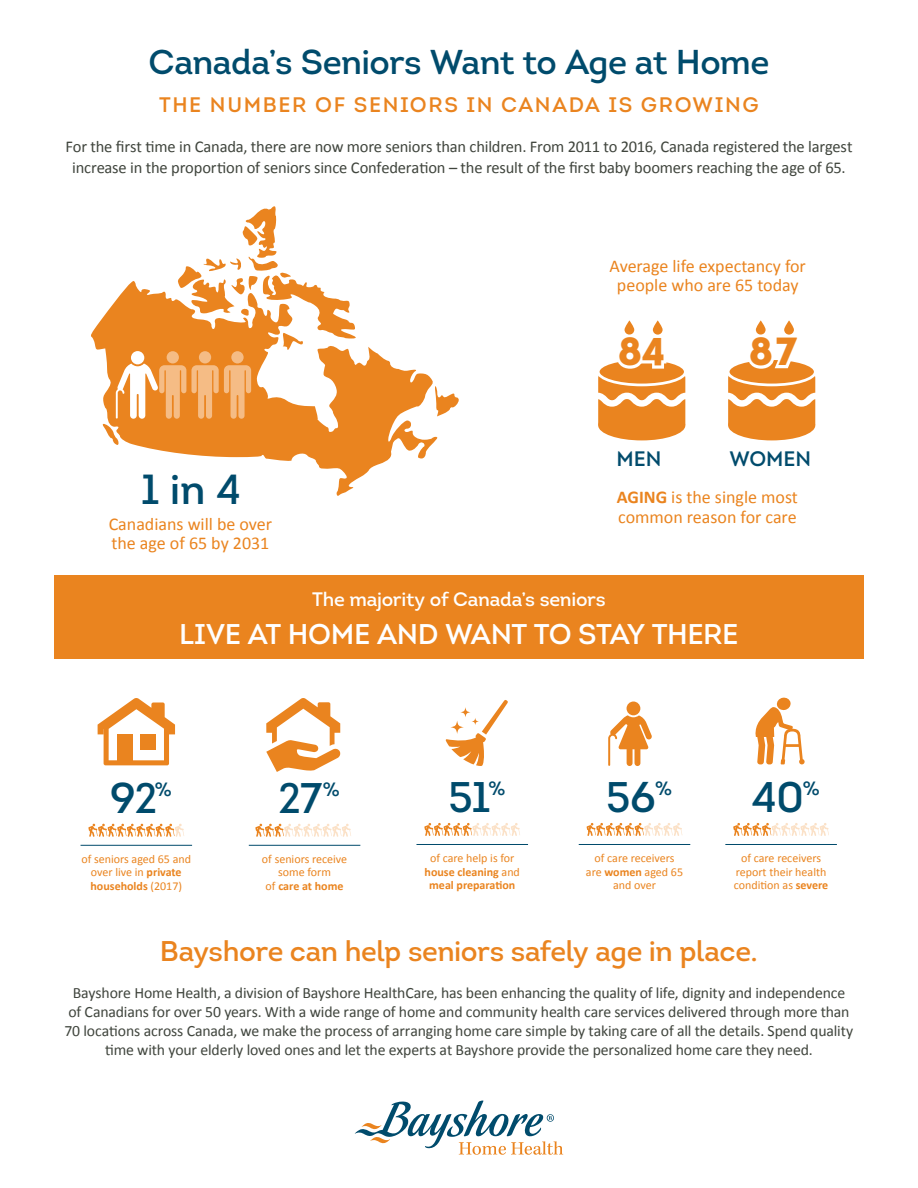
<style>
.page{position:relative;width:918px;height:1188px;background:#fff}
.page>*{position:absolute;margin:0;border:0;box-sizing:border-box;transform-origin:0 0}
.t1{font:42.75px "Intro";letter-spacing:-.02em;color:#004b6c}
.t2{font:42px "Intro";color:#004b6c}
.t3{font:900 39.15px "Intro";color:#ea841f}
.t4{font:34.5px "Intro";letter-spacing:-.02em;color:#004b6c}
.t5{font:28.5px "Intro";letter-spacing:-.015em;color:#ea841f}
.t6{font:28.5px "Intro";letter-spacing:-.015em;color:#fff}
.t7{font:21px "Intro";letter-spacing:.075em;color:#ea841f}
.t8{font:20.85px "Intro";letter-spacing:-.005em;color:#004b6c}
.t9{font:19.5px "Intro";letter-spacing:-.015em;color:#fff}
.t10{font:19.2px "Intro";color:#004b6c}
.Orange_text_bigger{font:18px/19.5px "Calibri";color:#ea841f}
.Small_text_-_orange{font:18px/19.5px "Calibri";color:#ea841f;text-align:center}
.Small_text_-_orange-2{font:16.5px/21px "Calibri";letter-spacing:-.01em;color:#40453d;text-align:center}
.Small_text_-_orange-3{font:15.75px/19.2px "Calibri";letter-spacing:-.01em;color:#40453d;text-align:center}
.Small_text_-_orange-4{font:12px/13.5px "Calibri";color:#ea841f;text-align:center}
.Small_text_-_orange-5{font:700 12px/13.5px "Calibri";color:#ea841f;text-align:center}
.s1{font-weight:700}
.s2{font-weight:400}
</style>
<div class="page">
<svg style="left:608px;top:702px;width:44px;height:64px"></svg>
<svg style="left:755px;top:697px;width:50px;height:67px"></svg>
<svg style="left:91px;top:206px;width:368px;height:290px"></svg>
<svg style="left:116px;top:351px;width:135px;height:68px;background:#f0a862"></svg>
<svg style="left:98px;top:698px;width:77px;height:67px"></svg>
<div style="left:117px;top:734px;width:16px;height:28px;background:#ea841f"></div>
<div style="left:140px;top:734px;width:16px;height:16px;background:#ea841f"></div>
<svg style="left:88px;top:824px;width:96px;height:13px"></svg>
<svg style="left:255px;top:824px;width:96px;height:13px"></svg>
<svg style="left:424px;top:823px;width:96px;height:13px"></svg>
<svg style="left:587px;top:823px;width:95px;height:13px"></svg>
<svg style="left:733px;top:823px;width:96px;height:13px"></svg>
<hr style="left:81px;top:845px;width:111px;height:1px;background:#004b6c">
<hr style="left:416px;top:844px;width:112px;height:1px;background:#004b6c">
<hr style="left:579px;top:844px;width:111px;height:1px;background:#004b6c">
<hr style="left:725px;top:844px;width:112px;height:1px;background:#004b6c">
<hr style="left:249px;top:845px;width:111px;height:1px;background:#004b6c">
<svg style="left:266px;top:698px;width:75px;height:74px"></svg>
<div style="left:598px;top:410px;width:87px;height:30px;background:#ea841f;border-radius:50%"></div>
<div style="left:728px;top:410px;width:87px;height:30px;background:#ea841f;border-radius:50%"></div>
<svg style="left:625px;top:320px;width:9px;height:15px"></svg>
<svg style="left:756px;top:320px;width:10px;height:15px"></svg>
<svg style="left:653px;top:320px;width:10px;height:15px"></svg>
<svg style="left:784px;top:320px;width:10px;height:15px"></svg>
<svg style="left:598px;top:332px;width:87px;height:97px"></svg>
<svg style="left:728px;top:332px;width:87px;height:97px"></svg>
<div style="left:54px;top:575px;width:810px;height:84px;background:#ea841f"></div>
<svg style="left:355px;top:1101px;width:208px;height:54px"></svg>
<svg style="left:446px;top:700px;width:62px;height:66px"></svg>
<svg style="left:460px;top:707px;width:11px;height:10px"></svg>
<svg style="left:450px;top:721px;width:14px;height:13px"></svg>
<svg style="left:472px;top:718px;width:7px;height:7px"></svg>
<p class="t4" style="left:149px;top:40px;width:622px">Canada’s Seniors Want to Age at Home</p>
<p class="t7" style="left:159px;top:92px;width:601px">THE NUMBER OF SENIORS IN CANADA IS GROWING</p>
<p class="Small_text_-_orange-2" style="left:65px;top:136px;width:789px">For the first time in Canada, there are now more seniors than children. From 2011 to 2016, Canada registered the largest increase in the proportion of seniors since Confederation – the result of the first baby boomers reaching the age of 65.</p>
<p class="Small_text_-_orange" style="left:610px;top:256px;width:198px">Average life expectancy for people who are 65 today</p>
<p class="t3" style="left:618px;top:326px;width:49px">84</p>
<p class="t3" style="left:749px;top:326px;width:50px">87</p>
<p class="t2" style="left:141px;top:463px;width:102px">1 in 4</p>
<p class="Orange_text_bigger" style="left:109px;top:514px;width:165px">Canadians will be over the age of 65 by 2031</p>
<p class="t8" style="left:617px;top:446px;width:46px">MEN</p>
<p class="t8" style="left:730px;top:446px;width:83px">WOMEN</p>
<p class="Orange_text_bigger" style="left:617px;top:487px;width:183px"><span class="s1">AGING</span> is the single most common reason for care</p>
<p class="t9" style="left:312px;top:587px;width:295px">The majority of Canada’s seniors</p>
<p class="t6" style="left:179px;top:616px;width:561px">LIVE AT HOME AND WANT TO STAY THERE</p>
<p class="t1" style="left:110px;top:771px;width:49px">92</p>
<p class="t10" style="left:155px;top:777px;width:18px">%</p>
<p class="t1" style="left:448px;top:770px;width:44px">51</p>
<p class="t10" style="left:488px;top:776px;width:18px">%</p>
<p class="t1" style="left:606px;top:770px;width:51px">56</p>
<p class="t10" style="left:655px;top:776px;width:18px">%</p>
<p class="t1" style="left:752px;top:770px;width:54px">40</p>
<p class="t10" style="left:803px;top:776px;width:18px">%</p>
<p class="t1" style="left:278px;top:771px;width:46px">27</p>
<p class="t10" style="left:323px;top:777px;width:18px">%</p>
<p class="Small_text_-_orange-4" style="left:81px;top:852px;width:111px">of seniors aged 65 and over live in <span class="s1">private households</span> (2017)</p>
<p class="Small_text_-_orange-5" style="left:425px;top:851px;width:97px"><span class="s2">of care help is for </span>house cleaning <span class="s2">and </span>meal preparation</p>
<p class="Small_text_-_orange-4" style="left:586px;top:851px;width:99px">of care receivers are <span class="s1">women</span> aged 65 and over</p>
<p class="Small_text_-_orange-4" style="left:734px;top:851px;width:96px">of care receivers report their health condition as <span class="s1">severe</span></p>
<p class="Small_text_-_orange-4" style="left:262px;top:852px;width:87px">of seniors receive some form<br>of <span class="s1">care at home</span></p>
<p class="t5" style="left:160px;top:934px;width:600px">Bayshore can help seniors safely age in place.</p>
<p class="Small_text_-_orange-3" style="left:65px;top:983px;width:790px">Bayshore Home Health, a division of Bayshore HealthCare, has been enhancing the quality of life, dignity and independence of Canadians for over 50 years. With a wide range of home and community health care services delivered through more than 70 locations across Canada, we make the process of arranging home care simple by taking care of all the details. Spend quality time with your elderly loved ones and let the experts at Bayshore provide the personalized home care they need.</p>
</div>
